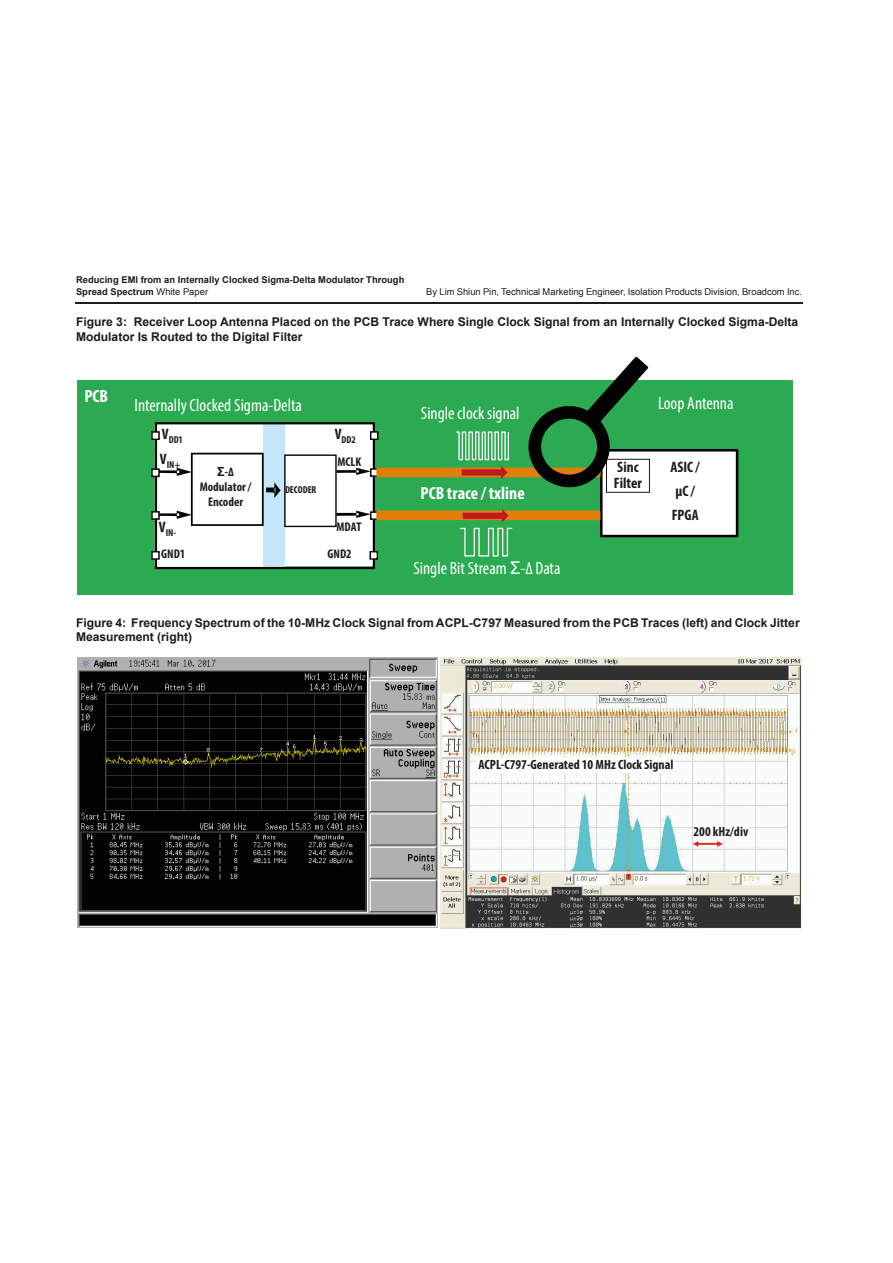
<style>
.page{position:relative;width:893px;height:1263px;background:#fff}
.page>*{position:absolute;margin:0;border:0;box-sizing:border-box;transform-origin:0 0}
.t1{font:condensed 17.7px "Myriad Pro";color:#fff}
.t2{font:700 condensed 17.7px "Myriad Pro";color:#fff}
.t3{font:700 condensed 15.15px/24px "Myriad Pro";color:#1d1d1b}
.t4{font:700 condensed 13.5px "Myriad Pro";color:#1d1d1b}
.t5{font:700 condensed 12.6px/15.1px "Myriad Pro";color:#1d1d1b;text-align:center}
.t6{font:700 12.15px/14.7px "Arial";color:#1d1d1b}
.t7{font:700 condensed 10.05px "Myriad Pro";color:#1d1d1b}
.t8{font:700 9.3px/12.1px "Arial";color:#1d1d1b}
.t9{font:9.3px "Arial";letter-spacing:.005em;color:#1d1d1b}
.s1{font-weight:400}
.s2{font-family:"Arial";font-stretch:normal}
</style>
<div class="page">
<hr style="left:76px;top:303px;width:727px;height:1px;background:#1d1d1b">
<div style="left:77px;top:381px;width:715px;height:214px;background:#2baa52"></div>
<svg style="left:151px;top:357px;width:587px;height:212px"></svg>
<img style="left:440px;top:657px;width:361px;height:271px">
<div style="left:478px;top:758px;width:196px;height:14px;background:#fff"></div>
<svg style="left:693px;top:841px;width:30px;height:6px"></svg>
<div style="left:693px;top:825px;width:56px;height:14px;background:#fff"></div>
<img style="left:77px;top:657px;width:360px;height:270px">
<p class="t8" style="left:76px;top:274px;width:330px">Reducing EMI from an Internally Clocked Sigma-Delta Modulator Through<br>Spread Spectrum <span class="s1">White Paper</span></p>
<p class="t9" style="left:426px;top:286px;width:377px">By Lim Shiun Pin, Technical Marketing Engineer, Isolation Products Division, Broadcom Inc.</p>
<p class="t6" style="left:76px;top:315px;width:724px">Figure 3: Receiver Loop Antenna Placed on the PCB Trace Where Single Clock Signal from an Internally Clocked Sigma-Delta<br>Modulator Is Routed to the Digital Filter</p>
<p class="t2" style="left:84px;top:385px;width:25px">PCB</p>
<p class="t1" style="left:135px;top:394px;width:169px">Internally Clocked Sigma-Delta</p>
<p class="t7" style="left:162px;top:433px;width:23px"><sup>V</sup>DD1</p>
<p class="t7" style="left:160px;top:458px;width:22px"><sup>V</sup>IN+</p>
<p class="t7" style="left:159px;top:526px;width:19px"><sup>V</sup>IN-</p>
<p class="t5" style="left:161px;top:546px;width:26px">GND1</p>
<p class="t5" style="left:200px;top:464px;width:53px"><span class="s2">گ</span> Δ-<br>Modulator /<br>Encoder</p>
<p class="t7" style="left:285px;top:484px;width:33px">DECODER</p>
<p class="t7" style="left:335px;top:433px;width:23px"><sup>V</sup>DD2</p>
<p class="t5" style="left:338px;top:453px;width:25px">MCLK</p>
<p class="t5" style="left:337px;top:518px;width:27px">MDAT</p>
<p class="t5" style="left:328px;top:546px;width:26px">GND2</p>
<p class="t1" style="left:421px;top:402px;width:100px">Single clock signal</p>
<p class="t2" style="left:421px;top:482px;width:106px">PCB trace / txline</p>
<p class="t1" style="left:413px;top:557px;width:149px">Single Bit Stream <span class="s2">گ</span>-Δ Data</p>
<p class="t1" style="left:658px;top:393px;width:77px">Loop Antenna</p>
<p class="t3" style="left:614px;top:458px;width:30px;line-height:16.4px">Sinc<br>Filter</p>
<p class="t3" style="left:671px;top:454px;width:31px">ASIC / μC /<br>FPGA</p>
<p class="t6" style="left:76px;top:615px;width:725px">Figure 4: Frequency Spectrum of the 10-MHz Clock Signal from ACPL-C797 Measured from the PCB Traces (left) and Clock Jitter<br>Measurement (right)</p>
<p class="t4" style="left:479px;top:756px;width:196px">ACPL-C797-Generated 10 MHz Clock Signal</p>
<p class="t4" style="left:693px;top:823px;width:56px">200 kHz/div</p>
</div>
